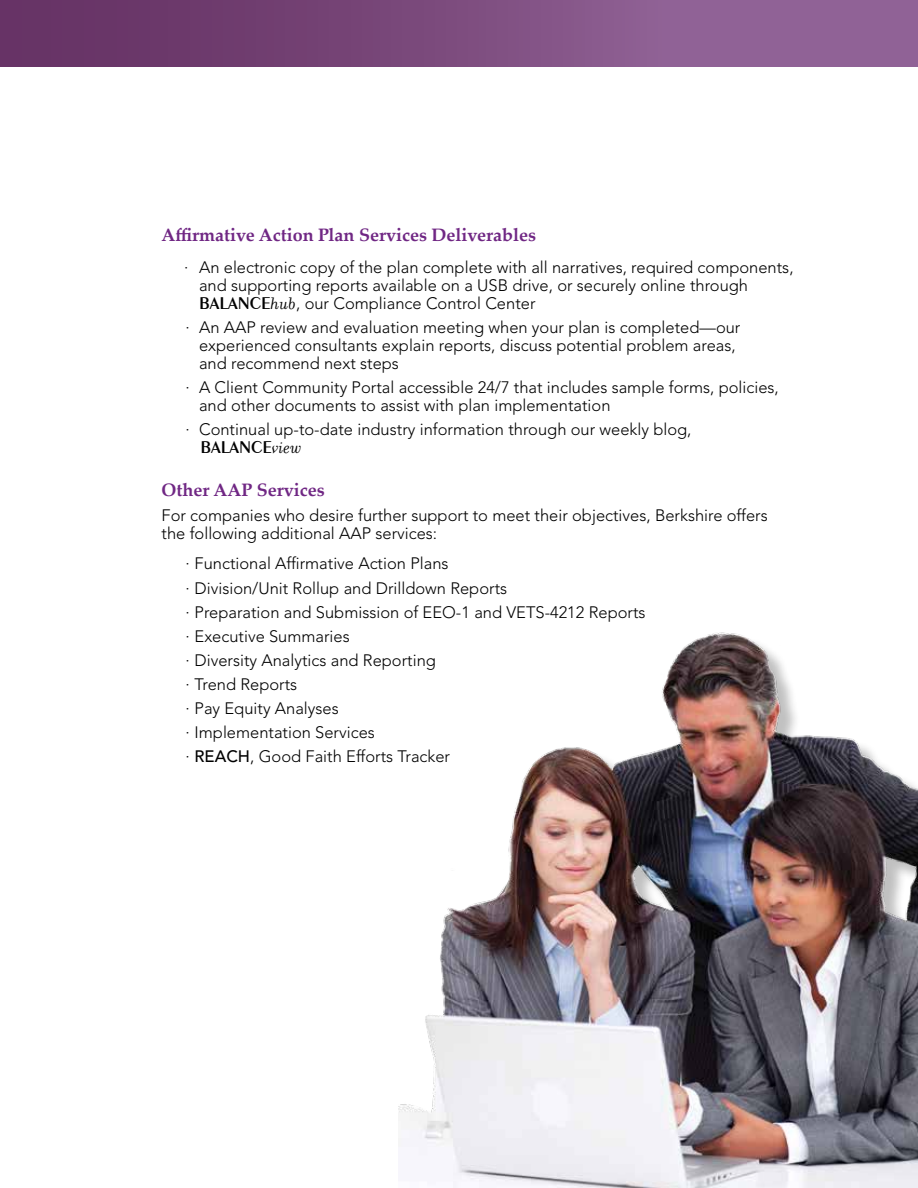
<style>
.page{position:relative;width:918px;height:1188px;background:#fff}
.page>*{position:absolute;margin:0;border:0;box-sizing:border-box;transform-origin:0 0}
.t1{font:700 18px "Palatino Linotype";color:#702784}
.t2{font:600 18px "Exotic 350 BT";color:#000}
.t3{font:300 16.5px/24px "Avenir LT Std";color:#000}
.s1{font-family:"Exotic 350 BT";font-weight:600;font-size:18px}
.s2{font-family:"Filosofia";font-weight:400;font-style:italic;font-size:18px}
.s3{font-family:"Filosofia";font-weight:400;font-style:italic}
.s4{font-weight:500}
</style>
<div class="page">
<img style="left:398px;top:632px;width:520px;height:556px">
<div style="left:0;top:0;width:918px;height:67px;background:linear-gradient(to right,#632f61,#986b9f)"></div>
<p class="t1" style="left:162px;top:222px;width:376px">Affirmative Action Plan Services Deliverables</p>
<p class="t3" style="left:199px;top:258px;width:596px;line-height:18px;text-indent:-15px">· An electronic copy of the plan complete with all narratives, required components, and supporting reports available on a USB drive, or securely online through<br><span class="s1">BALANCE</span><span class="s2">hub</span>, our Compliance Control Center</p>
<p class="t3" style="left:199px;top:318px;width:543px;line-height:18px;text-indent:-13px">· An AAP review and evaluation meeting when your plan is completed—our experienced consultants explain reports, discuss potential problem areas, and recommend next steps</p>
<p class="t3" style="left:199px;top:378px;width:581px;line-height:18px;text-indent:-13px">· A Client Community Portal accessible 24/7 that includes sample forms, policies, and other documents to assist with plan implementation</p>
<p class="t3" style="left:186px;top:417px;width:507px">· Continual up-to-date industry information through our weekly blog,</p>
<p class="t2" style="left:200px;top:436px;width:103px">BALANCE<span class="s3">view</span></p>
<p class="t1" style="left:162px;top:477px;width:165px">Other AAP Services</p>
<p class="t3" style="left:162px;top:507px;width:608px;line-height:18px">For companies who desire further support to meet their objectives, Berkshire offers the following additional AAP services:</p>
<p class="t3" style="left:186px;top:552px;width:462px">· Functional Affirmative Action Plans<br>· Division/Unit Rollup and Drilldown Reports<br>· Preparation and Submission of EEO-1 and VETS-4212 Reports · Executive Summaries<br>· Diversity Analytics and Reporting<br>· Trend Reports<br>· Pay Equity Analyses<br>· Implementation Services<br>· <span class="s4">REACH</span>, Good Faith Efforts Tracker</p>
</div>
